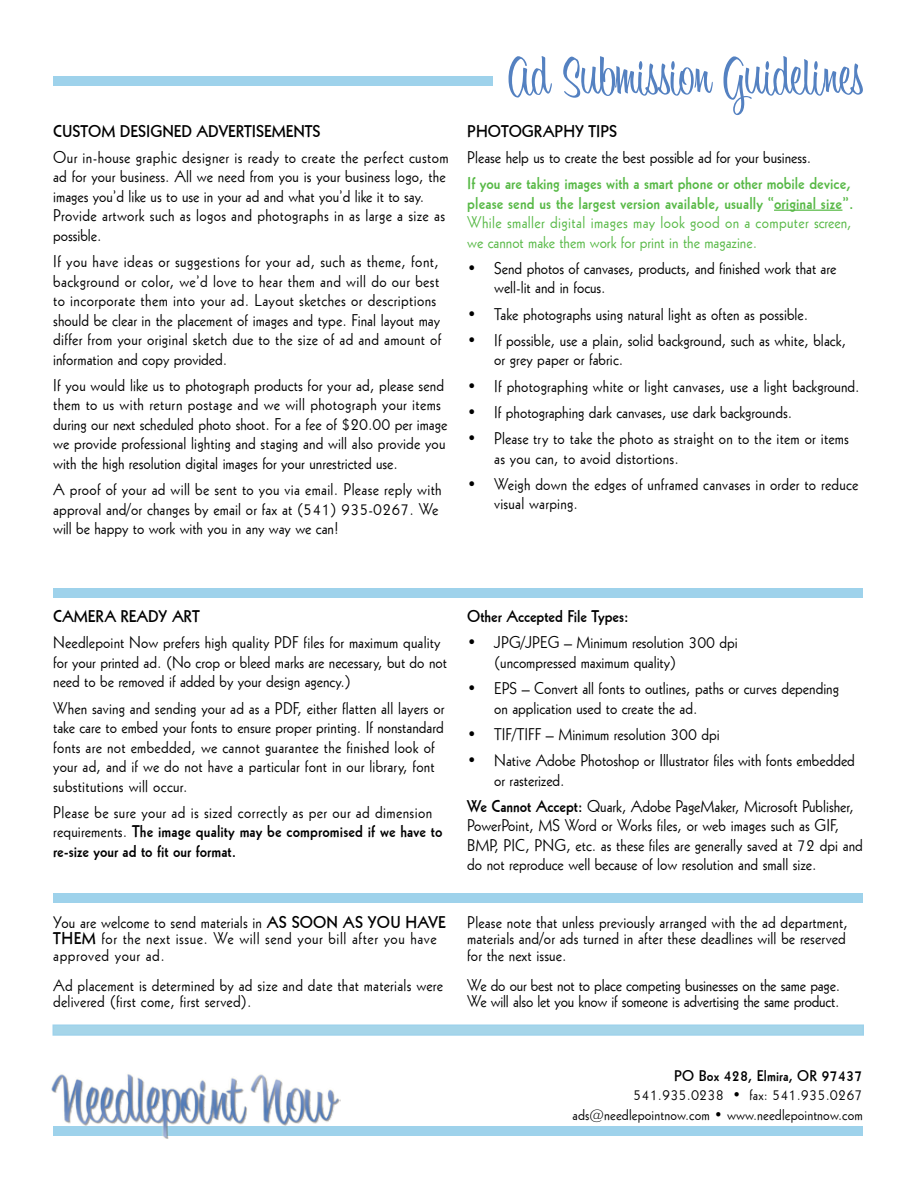
<style>
.page{position:relative;width:918px;height:1188px;background:#fff}
.page>*{position:absolute;margin:0;border:0;box-sizing:border-box;transform-origin:0 0}
.t1{font:54px "Bounce Script";letter-spacing:-.005em;color:#5481c1}
.t2{font:16.5px/19.5px "Geometric 231 BT Roman C";letter-spacing:.01em;color:#000}
.t3{font:16.5px/19.5px "Geometric 231 BT Bold C";color:#000}
.t4{font:16.5px/19.5px "Geometric 231 BT Bold C";letter-spacing:.01em;color:#58b947}
.t5{font:16.5px/16.5px "Geometric 231 BT Roman C";letter-spacing:-.01em;color:#000}
.t6{font:16.5px/16.5px "Geometric 231 BT Roman C";letter-spacing:.035em;color:#000}
.t7{font:16.5px/19.5px "Geometric 231 BT Roman C";letter-spacing:.025em;color:#58b947}
.t8{font:15px/19.5px "Geometric 231 BT Roman C";letter-spacing:.01em;color:#000;text-align:right}
.t9{font:15px "Geometric 231 BT Bold C";letter-spacing:.01em;color:#000}
.s1{font-family:"Geometric 231 BT Roman C"}
.s2{font-family:"Geometric 231 BT Bold C"}
</style>
<div class="page">
<div style="left:53px;top:588px;width:810px;height:10px;background:#9ed2eb"></div>
<div style="left:53px;top:893px;width:810px;height:10px;background:#9ed2eb"></div>
<div style="left:52px;top:1024px;width:812px;height:12px;background:#a5d5e9;border:2px solid #9ed2eb"></div>
<div style="left:53px;top:1126px;width:810px;height:10px;background:#9ed2eb"></div>
<hr style="left:774px;top:210px;width:68px;height:1px;background:#58b947">
<div style="left:53px;top:76px;width:440px;height:9px;background:#9ed2eb"></div>
<img style="left:51px;top:1074px;width:290px;height:65px">
<p class="t3" style="left:53px;top:121px;width:269px">CUSTOM DESIGNED ADVERTISEMENTS</p>
<p class="t2" style="left:53px;top:147px;width:397px">Our in-house graphic designer is ready to create the perfect custom ad for your business. All we need from you is your business logo, the images you’d like us to use in your ad and what you’d like it to say.<br>Provide artwork such as logos and photographs in as large a size as possible.</p>
<p class="t2" style="left:53px;top:251px;width:390px">If you have ideas or suggestions for your ad, such as theme, font, background or color, we’d love to hear them and will do our best to incorporate them into your ad. Layout sketches or descriptions should be clear in the placement of images and type. Final layout may differ from your original sketch due to the size of ad and amount of information and copy provided.</p>
<p class="t2" style="left:53px;top:375px;width:396px">If you would like us to photograph products for your ad, please send them to us with return postage and we will photograph your items during our next scheduled photo shoot. For a fee of $20.00 per image we provide professional lighting and staging and will also provide you with the high resolution digital images for your unrestricted use.</p>
<p class="t2" style="left:53px;top:479px;width:390px">A proof of your ad will be sent to you via email. Please reply with approval and/or changes by email or fax at (541) 935-0267. We will be happy to work with you in any way we can!</p>
<h1 class="t1" style="left:508px;top:46px;width:357px">Ad Submission Guidelines</h1>
<p class="t3" style="left:467px;top:121px;width:152px">PHOTOGRAPHY TIPS</p>
<p class="t2" style="left:467px;top:147px;width:346px">Please help us to create the best possible ad for your business.</p>
<p class="t4" style="left:467px;top:173px;width:388px">If you are taking images with a smart phone or other mobile device, please send us the largest version available, usually “original size”.</p>
<p class="t7" style="left:467px;top:212px;width:386px">While smaller digital images may look good on a computer screen, we cannot make them work for print in the magazine.</p>
<p class="t2" style="left:494px;top:258px;width:344px;text-indent:-27px">• Send photos of canvases, products, and finished work that are well-lit and in focus.</p>
<p class="t2" style="left:467px;top:304px;width:343px">• Take photographs using natural light as often as possible.</p>
<p class="t2" style="left:494px;top:330px;width:353px;text-indent:-27px">• If possible, use a plain, solid background, such as white, black, or grey paper or fabric.</p>
<p class="t2" style="left:467px;top:376px;width:394px">• If photographing white or light canvases, use a light background.</p>
<p class="t2" style="left:467px;top:402px;width:326px">• If photographing dark canvases, use dark backgrounds.</p>
<p class="t2" style="left:494px;top:428px;width:356px;text-indent:-27px">• Please try to take the photo as straight on to the item or items as you can, to avoid distortions.</p>
<p class="t2" style="left:494px;top:474px;width:366px;text-indent:-27px">• Weigh down the edges of unframed canvases in order to reduce visual warping.</p>
<p class="t3" style="left:53px;top:606px;width:148px">CAMERA READY ART</p>
<p class="t2" style="left:53px;top:632px;width:395px">Needlepoint Now prefers high quality PDF files for maximum quality for your printed ad. (No crop or bleed marks are necessary, but do not need to be removed if added by your design agency.)</p>
<p class="t2" style="left:53px;top:697px;width:393px">When saving and sending your ad as a PDF, either flatten all layers or take care to embed your fonts to ensure proper printing. If nonstandard fonts are not embedded, we cannot guarantee the finished look of your ad, and if we do not have a particular font in our library, font substitutions will occur.</p>
<p class="t2" style="left:53px;top:802px;width:380px">Please be sure your ad is sized correctly as per our ad dimension</p>
<p class="t3" style="left:53px;top:821px;width:391px"><span class="s1">requirements.</span> The image quality may be compromised if we have to re-size your ad to fit our format.</p>
<p class="t6" style="left:53px;top:913px;width:394px">You are welcome to send materials in <span class="s2">AS SOON AS YOU HAVE<br>THEM</span> for the next issue. We will send your bill after you have approved your ad.</p>
<p class="t2" style="left:53px;top:976px;width:391px;line-height:16.5px">Ad placement is determined by ad size and date that materials were delivered (first come, first served).</p>
<p class="t3" style="left:467px;top:606px;width:163px">Other Accepted File Types:</p>
<p class="t2" style="left:494px;top:632px;width:245px;text-indent:-27px">• JPG/JPEG – Minimum resolution 300 dpi (uncompressed maximum quality)</p>
<p class="t2" style="left:494px;top:678px;width:346px;text-indent:-27px">• EPS – Convert all fonts to outlines, paths or curves depending on application used to create the ad.</p>
<p class="t2" style="left:467px;top:724px;width:254px">• TIF/TIFF – Minimum resolution 300 dpi</p>
<p class="t2" style="left:494px;top:750px;width:362px;text-indent:-27px">• Native Adobe Photoshop or Illustrator files with fonts embedded or rasterized.</p>
<p class="t2" style="left:467px;top:796px;width:397px"><span class="s2">We Cannot Accept:</span> Quark, Adobe PageMaker, Microsoft Publisher, PowerPoint, MS Word or Works files, or web images such as GIF, BMP, PIC, PNG, etc. as these files are generally saved at 72 dpi and do not reproduce well because of low resolution and small size.</p>
<p class="t2" style="left:467px;top:913px;width:382px;line-height:16.5px">Please note that unless previously arranged with the ad department, materials and/or ads turned in after these deadlines will be reserved for the next issue.</p>
<p class="t5" style="left:467px;top:976px;width:375px">We do our best not to place competing businesses on the same page.<br>We will also let you know if someone is advertising the same product.</p>
<p class="t9" style="left:674px;top:1065px;width:190px">PO Box 428, Elmira, OR 97437</p>
<p class="t8" style="left:573px;top:1085px;width:292px">541.935.0238 • fax: 541.935.0267 ads@needlepointnow.com • www.needlepointnow.com</p>
</div>
